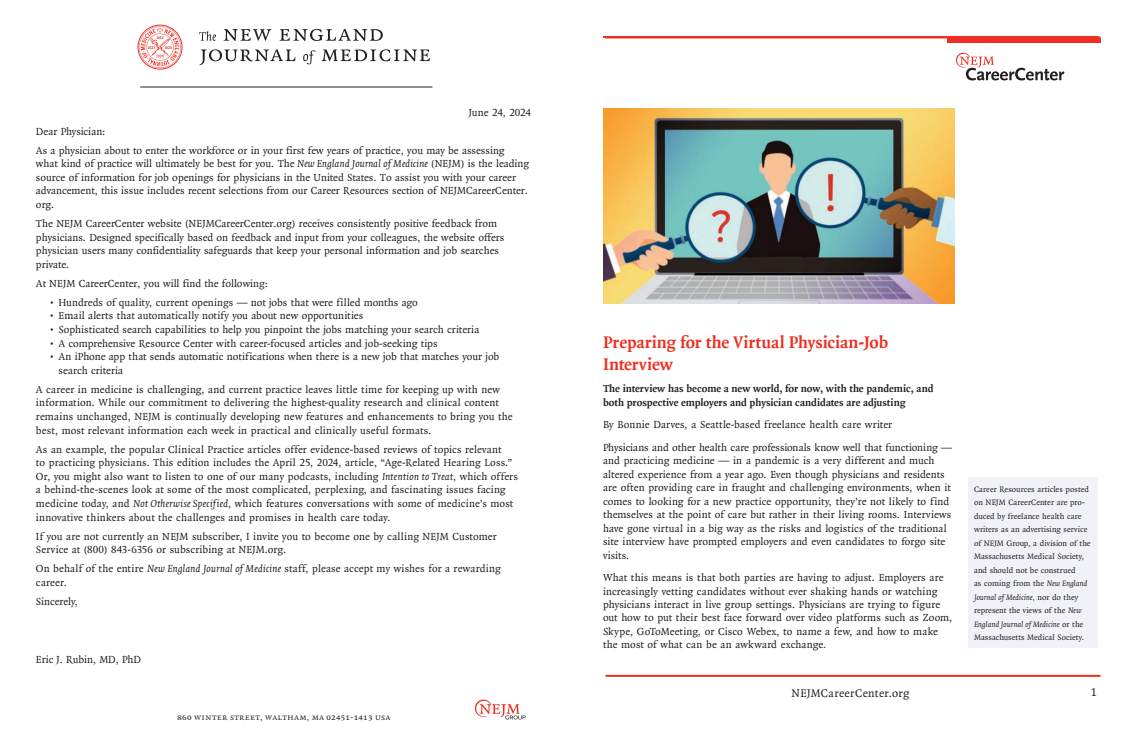
<style>
.page{position:relative;width:1134px;height:756px;background:#fff}
.page>*{position:absolute;margin:0;border:0;box-sizing:border-box;transform-origin:0 0}
.t1{font:700 18px/21.6px "OTNEJM Quadraat";color:#ee2e22}
.t2{font:12px "OTNEJM Quadraat";letter-spacing:.025em;color:#231f20}
.t3{font:11px/13.6px "OTNEJM Quadraat";color:#231f20}
.t4{font:700 11px/13.5px "OTNEJM Quadraat";color:#231f20}
.t5{font:9px "OTNEJM Quadraat Small Cap";letter-spacing:.03em;color:#231f20}
.t6{font:8.5px/13.5px "OTNEJM Quadraat";color:#231f20}
.s1{font-style:italic}
</style>
<div class="page">
<hr style="left:603px;top:36px;width:495px;height:2px;background:#ee2e22">
<hr style="left:606px;top:675px;width:494px;height:2px;background:#ee2e22">
<svg style="left:956px;top:52px;width:108px;height:28px"></svg>
<hr style="left:947px;top:38px;width:153px;height:4px;background:#ee2e22">
<hr style="left:606px;top:36px;width:494px;height:2px;background:#ee2e22">
<div style="left:968px;top:478px;width:130px;height:170px;background:#f1f2f7"></div>
<img style="left:603px;top:108px;width:352px;height:196px">
<svg style="left:199px;top:31px;width:17px;height:10px"></svg>
<svg style="left:224px;top:29px;width:47px;height:12px"></svg>
<svg style="left:280px;top:29px;width:103px;height:12px"></svg>
<svg style="left:199px;top:49px;width:96px;height:16px"></svg>
<svg style="left:303px;top:50px;width:13px;height:14px"></svg>
<svg style="left:322px;top:49px;width:108px;height:13px"></svg>
<svg style="left:138px;top:25px;width:45px;height:45px"></svg>
<hr style="left:140px;top:87px;width:292px;height:1px;background:#231f20">
<svg style="left:475px;top:700px;width:51px;height:19px"></svg>
<p class="t3" style="left:469px;top:105px;width:64px">June 24, 2024</p>
<p class="t3" style="left:36px;top:122px;width:470px;line-height:19px">Dear Physician:<br>As a physician about to enter the workforce or in your first few years of practice, you may be assessing</p>
<p class="t3" style="left:36px;top:157px;width:495px">what kind of practice will ultimately be best for you. The <span class="s1">New England Journal of Medicine</span> (NEJM) is the leading source of information for job openings for physicians in the United States. To assist you with your career advancement, this issue includes recent selections from our Career Resources section of NEJMCareerCenter. org.</p>
<p class="t3" style="left:36px;top:217px;width:470px">The NEJM CareerCenter website (NEJMCareerCenter.org) receives consistently positive feedback from physicians. Designed specifically based on feedback and input from your colleagues, the website offers physician users many confidentiality safeguards that keep your personal information and job searches private.</p>
<p class="t3" style="left:36px;top:277px;width:233px">At NEJM CareerCenter, you will find the following:</p>
<p class="t3" style="left:49px;top:296px;width:370px">• Hundreds of quality, current openings — not jobs that were filled months ago</p>
<p class="t3" style="left:49px;top:309px;width:315px">• Email alerts that automatically notify you about new opportunities</p>
<p class="t3" style="left:49px;top:323px;width:431px">• Sophisticated search capabilities to help you pinpoint the jobs matching your search criteria</p>
<p class="t3" style="left:49px;top:336px;width:390px">• A comprehensive Resource Center with career-focused articles and job-seeking tips</p>
<p class="t3" style="left:58px;top:350px;width:442px;text-indent:-9px">• An iPhone app that sends automatic notifications when there is a new job that matches your job search criteria</p>
<p class="t3" style="left:36px;top:383px;width:478px">A career in medicine is challenging, and current practice leaves little time for keeping up with new information. While our commitment to delivering the highest-quality research and clinical content remains unchanged, NEJM is continually developing new features and enhancements to bring you the best, most relevant information each week in practical and clinically useful formats.</p>
<p class="t3" style="left:36px;top:442px;width:483px">As an example, the popular Clinical Practice articles offer evidence-based reviews of topics relevant<br>to practicing physicians. This edition includes the April 25, 2024, article, “Age-Related Hearing Loss.” Or, you might also want to listen to one of our many podcasts, including <span class="s1">Intention to Treat</span>, which offers a behind-the-scenes look at some of the most complicated, perplexing, and fascinating issues facing medicine today, and <span class="s1">Not Otherwise Specified</span>, which features conversations with some of medicine’s most innovative thinkers about the challenges and promises in health care today.</p>
<p class="t3" style="left:36px;top:529px;width:462px">If you are not currently an NEJM subscriber, I invite you to become one by calling NEJM Customer<br>Service at (800) 843-6356 or subscribing at NEJM.org.</p>
<p class="t3" style="left:36px;top:562px;width:466px">On behalf of the entire <span class="s1">New England Journal of Medicine</span> staff, please accept my wishes for a rewarding career.</p>
<p class="t3" style="left:36px;top:595px;width:43px">Sincerely,</p>
<p class="t3" style="left:36px;top:653px;width:107px">Eric J. Rubin, MD, PhD</p>
<p class="t5" style="left:178px;top:712px;width:214px">860 winter street, waltham, ma 02451-1413 usa</p>
<h1 class="t1" style="left:603px;top:332px;width:287px">Preparing for the Virtual Physician-Job<br>Interview</h1>
<p class="t4" style="left:603px;top:382px;width:332px">The interview has become a new world, for now, with the pandemic, and both prospective employers and physician candidates are adjusting</p>
<p class="t3" style="left:603px;top:413px;width:350px;line-height:22.5px">By Bonnie Darves, a Seattle-based freelance health care writer<br>Physicians and other health care professionals know well that functioning —</p>
<p class="t3" style="left:603px;top:454px;width:350px">and practicing medicine — in a pandemic is a very different and much altered experience from a year ago. Even though physicians and residents are often providing care in fraught and challenging environments, when it comes to looking for a new practice opportunity, they’re not likely to find themselves at the point of care but rather in their living rooms. Interviews have gone virtual in a big way as the risks and logistics of the traditional site interview have prompted employers and even candidates to forgo site visits.</p>
<p class="t3" style="left:603px;top:571px;width:351px">What this means is that both parties are having to adjust. Employers are increasingly vetting candidates without ever shaking hands or watching physicians interact in live group settings. Physicians are trying to figure out how to put their best face forward over video platforms such as Zoom, Skype, GoToMeeting, or Cisco Webex, to name a few, and how to make the most of what can be an awkward exchange.</p>
<p class="t6" style="left:974px;top:482px;width:118px">Career Resources articles posted on NEJM CareerCenter are pro&shy;duced by freelance health care writers as an advertising service of NEJM Group, a division of the<br>Massachusetts Medical Society, and should not be construed<br>as coming from the <span class="s1">New England<br>Journal of Medicine,</span> nor do they represent the views of the <span class="s1">New<br>England Journal of Medicine</span> or the<br>Massachusetts Medical Society.</p>
<p class="t2" style="left:792px;top:686px;width:119px">NEJMCareerCenter.org</p>
<p class="t2" style="left:1091px;top:685px;width:8px">1</p>
</div>
